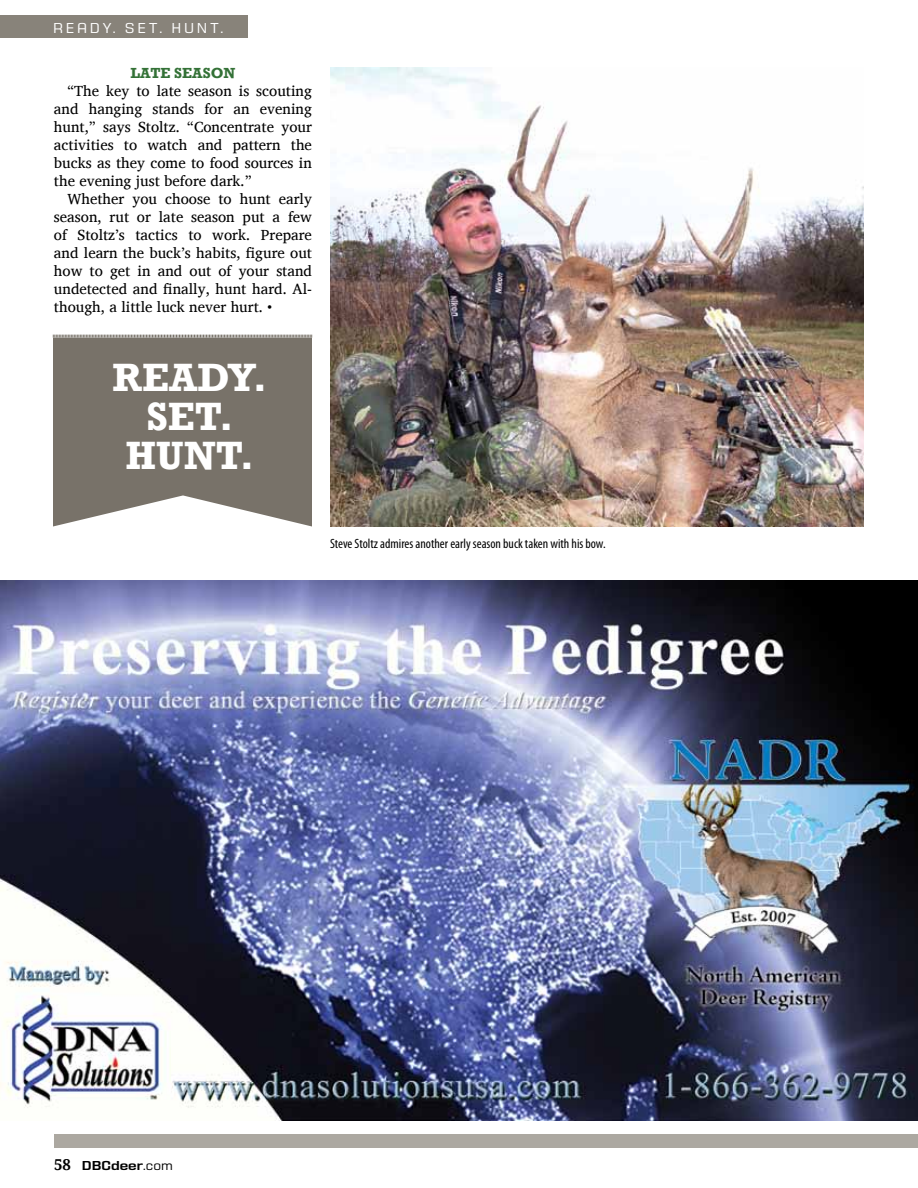
<style>
.page{position:relative;width:918px;height:1188px;background:#fff}
.page>*{position:absolute;margin:0;border:0;box-sizing:border-box;transform-origin:0 0}
.t1{font:700 40.5px/39px "Rockwell";color:#fff;text-align:center}
.t2{font:15px/18px "Charis SIL";color:#000;text-align:justify}
.t3{font:300 15px "House Gothic HG23 Text";letter-spacing:.175em;color:#fff}
.t4{font:700 15px "Rockwell";color:#337136}
.t5{font:condensed 13.5px "Myriad Pro";color:#000}
.t6{font:700 13.5px "House Gothic HG23 Text";color:#000}
.s1{font-family:"Droid Serif";font-size:15px}
.s2{font-weight:300}
</style>
<div class="page">
<div style="left:55px;top:1134px;width:863px;height:14px;background:#aca8a1"></div>
<svg style="left:53px;top:338px;width:259px;height:189px;background:#837d75"></svg>
<div style="left:0;top:16px;width:247px;height:22px;background:#88837a"></div>
<img style="left:0;top:580px;width:918px;height:540px">
<img style="left:330px;top:68px;width:534px;height:458px">
<svg style="left:53px;top:335px;width:259px;height:3px"></svg>
<p class="t3" style="left:53px;top:20px;width:12px">REA</p>
<p class="t3" style="left:90px;top:20px;width:135px">DY. SET. HU NT.</p>
<p class="t4" style="left:131px;top:64px;width:106px">LATE SEASON</p>
<p class="t2" style="left:54px;top:82px;width:260px;text-indent:14px">“The key to late season is scouting and hanging stands for an evening hunt,” says Stoltz. “Concentrate your activities to watch and pattern the bucks as they come to food sources in the evening just before dark.”</p>
<p class="t2" style="left:54px;top:190px;width:260px;text-indent:14px">Whether you choose to hunt early season, rut or late season put a few of Stoltz’s tactics to work. Prepare and learn the buck’s habits, figure out how to get in and out of your stand undetected and finally, hunt hard. Al&shy;though, a little luck never hurt. •</p>
<h1 class="t1" style="left:113px;top:358px;width:156px">READY.<br>SET.<br>HUNT.</h1>
<p class="t5" style="left:330px;top:535px;width:277px">Steve Stoltz admires another early season buck taken with his bow.</p>
<p class="t6" style="left:54px;top:1158px;width:120px"><span class="s1">58</span> DBCdeer<span class="s2">.COM</span></p>
</div>
